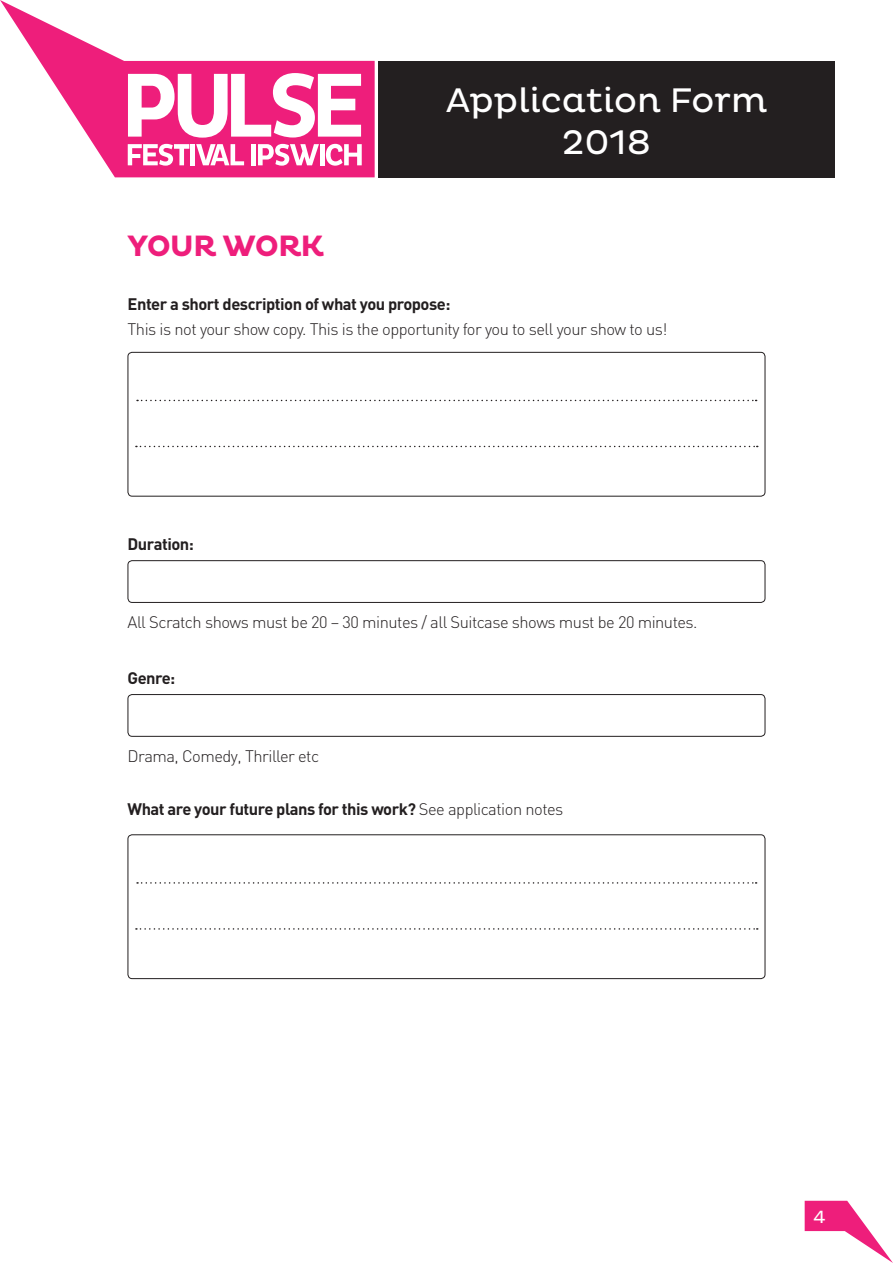
<style>
.page{position:relative;width:893px;height:1263px;background:#fff}
.page>*{position:absolute;margin:0;border:0;box-sizing:border-box;transform-origin:0 0}
.t1{font:34.8px/41.7px "Pluto";color:#fff;text-align:center}
.t2{font:700 30px "Pluto";letter-spacing:-.03em;color:#ee1e7b}
.t3{font:18px "Pluto";color:#fff}
.t4{font:300 16.5px "DIN";letter-spacing:-.03em;color:#231f20}
.t5{font:700 16.5px "DIN";letter-spacing:-.03em;color:#231f20}
.s1{font-weight:300}
</style>
<div class="page">
<svg style="left:805px;top:1201px;width:88px;height:62px"></svg>
<svg style="left:137px;top:400px;width:620px;height:1px"></svg>
<svg style="left:136px;top:446px;width:622px;height:1px"></svg>
<div style="left:128px;top:352px;width:637px;height:144px;border:1px solid #231f20;border-radius:4px"></div>
<div style="left:128px;top:560px;width:637px;height:43px;border:1px solid #231f20;border-radius:4px"></div>
<div style="left:128px;top:694px;width:637px;height:43px;border:1px solid #231f20;border-radius:4px"></div>
<svg style="left:137px;top:882px;width:620px;height:2px"></svg>
<svg style="left:136px;top:928px;width:622px;height:2px"></svg>
<div style="left:128px;top:834px;width:637px;height:145px;border:1px solid #231f20;border-radius:4px"></div>
<svg style="left:0;top:0;width:375px;height:177px"></svg>
<svg style="left:196px;top:144px;width:48px;height:21px"></svg>
<div style="left:190px;top:144px;width:5px;height:21px;background:#fff"></div>
<svg style="left:128px;top:144px;width:61px;height:22px"></svg>
<svg style="left:128px;top:73px;width:233px;height:65px"></svg>
<svg style="left:326px;top:144px;width:36px;height:22px"></svg>
<div style="left:320px;top:144px;width:5px;height:21px;background:#fff"></div>
<svg style="left:258px;top:144px;width:61px;height:22px"></svg>
<hr style="left:252px;top:144px;width:4px;height:21px;background:#fff">
<div style="left:379px;top:61px;width:456px;height:116px;background:#231f20"></div>
<h2 class="t2" style="left:128px;top:229px;width:198px">YOUR WORK</h2>
<h1 class="t1" style="left:446px;top:80px;width:323px">Application Form<br>2018</h1>
<p class="t5" style="left:128px;top:293px;width:324px">Enter a short description of what you propose:</p>
<p class="t4" style="left:128px;top:319px;width:541px">This is not your show copy. This is the opportunity for you to sell your show to us!</p>
<p class="t5" style="left:128px;top:533px;width:68px">Duration:</p>
<p class="t4" style="left:128px;top:612px;width:571px">All Scratch shows must be 20 – 30 minutes / all Suitcase shows must be 20 minutes.</p>
<p class="t5" style="left:128px;top:667px;width:49px">Genre:</p>
<p class="t4" style="left:128px;top:746px;width:193px">Drama, Comedy, Thriller etc</p>
<p class="t5" style="left:128px;top:798px;width:437px">What are your future plans for this work? <span class="s1">See application notes</span></p>
<p class="t3" style="left:813px;top:1206px;width:14px">4</p>
</div>
